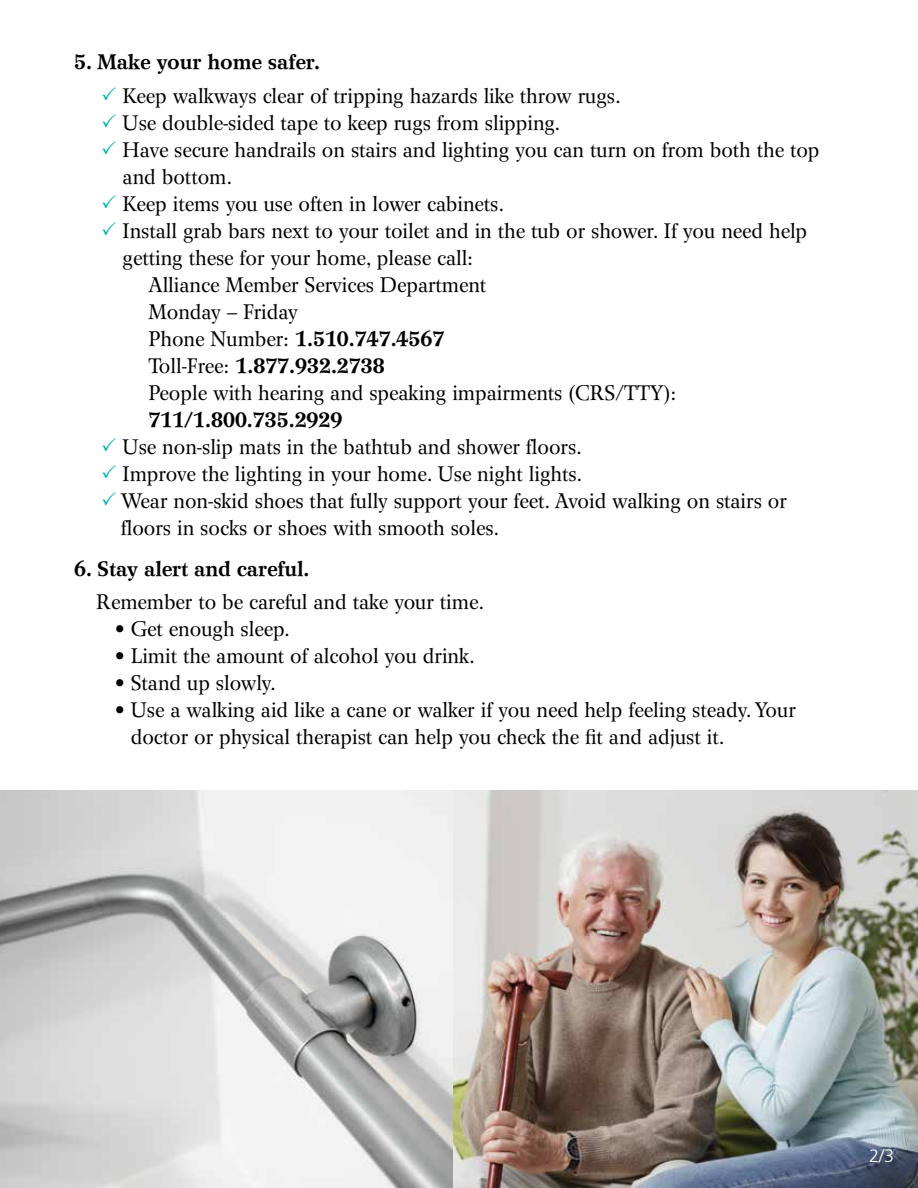
<style>
.page{position:relative;width:918px;height:1188px;background:#fff}
.page>*{position:absolute;margin:0;border:0;box-sizing:border-box;transform-origin:0 0}
.t1{font:21px/27px "Wilke";color:#000;scale:.96 1}
.t2{font:700 21px/27px "Wilke LT";color:#000;scale:.96 1}
.t3{font:300 18px "Frutiger";color:#fff}
.s1{font-family:"Wilke";font-weight:400}
</style>
<div class="page">
<img style="left:0;top:791px;width:918px;height:397px">
<p class="t2" style="left:74px;top:48px;width:257px">5. Make your home safer.</p>
<p class="t1" style="left:123px;top:82px;width:521px">Keep walkways clear of tripping hazards like throw rugs.</p>
<p class="t1" style="left:123px;top:109px;width:458px">Use double-sided tape to keep rugs from slipping.</p>
<p class="t1" style="left:123px;top:136px;width:727px">Have secure handrails on stairs and lighting you can turn on from both the top</p>
<p class="t1" style="left:123px;top:163px;width:116px">and bottom.</p>
<p class="t1" style="left:123px;top:190px;width:399px">Keep items you use often in lower cabinets.</p>
<p class="t1" style="left:123px;top:217px;width:715px">Install grab bars next to your toilet and in the tub or shower. If you need help</p>
<p class="t1" style="left:123px;top:244px;width:367px">getting these for your home, please call:</p>
<p class="t1" style="left:148px;top:271px;width:353px">Alliance Member Services Department</p>
<p class="t1" style="left:148px;top:298px;width:157px">Monday – Friday</p>
<p class="t2" style="left:148px;top:325px;width:310px"><span class="s1">Phone Number:</span> 1.510.747.4567<br><span class="s1">Toll-Free:</span> 1.877.932.2738</p>
<p class="t1" style="left:148px;top:379px;width:551px">People with hearing and speaking impairments (CRS/TTY):</p>
<p class="t2" style="left:148px;top:406px;width:204px">711/1.800.735.2929</p>
<p class="t1" style="left:121px;top:433px;width:695px">Use non-slip mats in the bathtub and shower floors.<br>Improve the lighting in your home. Use night lights.<br>Wear non-skid shoes that fully support your feet. Avoid walking on stairs or floors in socks or shoes with smooth soles.</p>
<p class="t2" style="left:74px;top:555px;width:247px">6. Stay alert and careful.</p>
<p class="t1" style="left:96px;top:589px;width:406px">Remember to be careful and take your time.</p>
<p class="t1" style="left:115px;top:616px;width:184px">• Get enough sleep.</p>
<p class="t1" style="left:115px;top:643px;width:377px">• Limit the amount of alcohol you drink.</p>
<p class="t1" style="left:115px;top:670px;width:170px">• Stand up slowly.</p>
<p class="t1" style="left:131px;top:697px;width:694px;text-indent:-16px">• Use a walking aid like a cane or walker if you need help feeling steady. Your doctor or physical therapist can help you check the fit and adjust it.</p>
<p class="t3" style="left:869px;top:1145px;width:27px">2/3</p>
</div>
